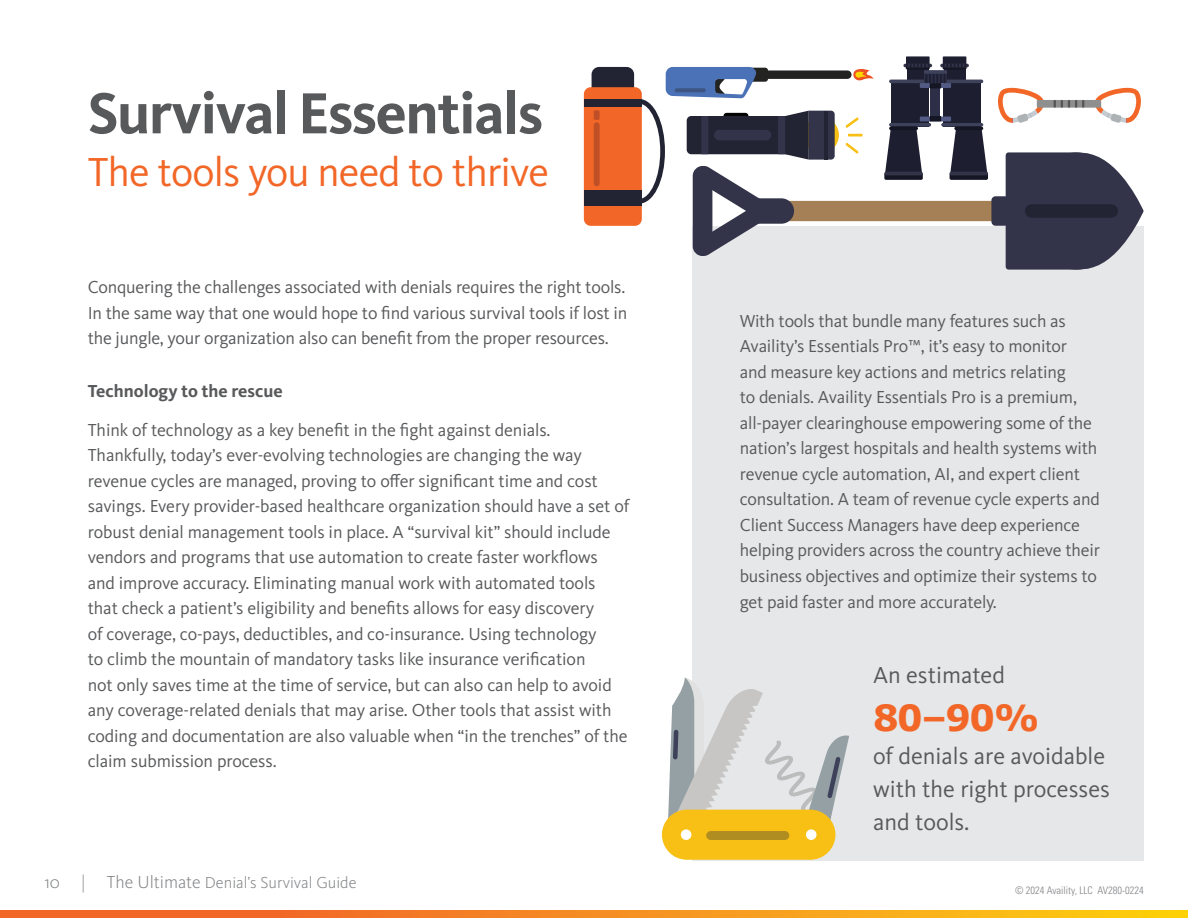
<style>
.page{position:relative;width:1188px;height:918px;background:#fff}
.page>*{position:absolute;margin:0;border:0;box-sizing:border-box;transform-origin:0 0}
.t1{font:700 60px "Kievit OT";letter-spacing:-.025em;color:#58595b}
.t2{font:42px "Kievit OT";letter-spacing:-.02em;color:#f26727}
.t3{font:700 36px "Verdana";color:#f26727}
.t4{font:24px/33px "Kievit OT";color:#58595b}
.t5{font:18px/25.5px "Kievit OT";letter-spacing:-.005em;color:#58595b}
.t6{font:700 18px "Kievit OT";color:#58595b}
.t7{font:300 16.5px "Kievit OT";color:#808285}
.t8{font:300 condensed 10.5px "Univers LT Std";color:#808285}
.s1{font-size:18px}
</style>
<div class="page">
<div style="left:693px;top:226px;width:451px;height:635px;background:#e6e7e8"></div>
<svg style="left:667px;top:678px;width:182px;height:183px"></svg>
<div style="left:706px;top:831px;width:83px;height:9px;background:#af8d21;border-radius:4px"></div>
<div style="left:907px;top:65px;width:22px;height:15px;background:#1d1e30"></div>
<div style="left:892px;top:80px;width:37px;height:47px;background:#1d1e30"></div>
<div style="left:906px;top:56px;width:24px;height:9px;background:#1d1e30"></div>
<svg style="left:889px;top:123px;width:42px;height:4px"></svg>
<hr style="left:889px;top:80px;width:42px;height:3px;background:#3e415a;border-radius:2px">
<svg style="left:884px;top:130px;width:39px;height:50px"></svg>
<hr style="left:889px;top:127px;width:29px;height:3px;background:#151624;border-radius:2px">
<hr style="left:884px;top:172px;width:39px;height:3px;background:#333449;border-radius:2px">
<hr style="left:906px;top:66px;width:24px;height:4px;background:#151624;border-radius:2px">
<hr style="left:903px;top:64px;width:29px;height:3px;background:#333449;border-radius:2px">
<svg style="left:906px;top:64px;width:24px;height:3px"></svg>
<div style="left:944px;top:65px;width:21px;height:15px;background:#1d1e30"></div>
<div style="left:944px;top:80px;width:37px;height:47px;background:#1d1e30"></div>
<div style="left:943px;top:56px;width:23px;height:9px;background:#1d1e30"></div>
<svg style="left:941px;top:123px;width:42px;height:4px"></svg>
<hr style="left:941px;top:80px;width:42px;height:3px;background:#3e415a;border-radius:2px">
<svg style="left:950px;top:127px;width:38px;height:53px;background:#434452"></svg>
<hr style="left:954px;top:127px;width:29px;height:3px;background:#151624;border-radius:2px">
<hr style="left:950px;top:172px;width:38px;height:3px;background:#333449;border-radius:2px">
<hr style="left:943px;top:66px;width:24px;height:4px;background:#151624;border-radius:2px">
<hr style="left:940px;top:64px;width:29px;height:3px;background:#333449;border-radius:2px">
<svg style="left:943px;top:64px;width:23px;height:3px"></svg>
<div style="left:924px;top:71px;width:23px;height:12px;background:#25273d"></div>
<div style="left:930px;top:84px;width:10px;height:36px;background:#2c2f47"></div>
<svg style="left:924px;top:70px;width:23px;height:4px"></svg>
<div style="left:920px;top:83px;width:31px;height:5px;background:#535b85"></div>
<hr style="left:920px;top:117px;width:31px;height:4px;background:#535b85">
<div style="left:930px;top:83px;width:11px;height:5px;background:#151624"></div>
<div style="left:930px;top:116px;width:11px;height:5px;background:#151624"></div>
<svg style="left:926px;top:74px;width:19px;height:9px"></svg>
<div style="left:803px;top:117px;width:36px;height:36px;background:#f8c015;border-radius:50%"></div>
<svg style="left:848px;top:134px;width:15px;height:2px"></svg>
<svg style="left:846px;top:143px;width:12px;height:11px"></svg>
<svg style="left:846px;top:117px;width:13px;height:11px"></svg>
<div style="left:757px;top:201px;width:268px;height:20px;background:#a58056;border-radius:10px"></div>
<svg style="left:1006px;top:152px;width:138px;height:118px"></svg>
<div style="left:991px;top:196px;width:18px;height:30px;background:#333449;border-radius:4px"></div>
<div style="left:1025px;top:204px;width:93px;height:14px;background:#222434;border-radius:7px"></div>
<div style="left:584px;top:87px;width:58px;height:139px;background:#f26727;border-radius:7px"></div>
<div style="left:584px;top:191px;width:58px;height:15px;background:#222434"></div>
<div style="left:584px;top:99px;width:58px;height:8px;background:#222434"></div>
<div style="left:733px;top:70px;width:119px;height:9px;background:#232322;border-radius:4px"></div>
<svg style="left:592px;top:67px;width:243px;height:190px"></svg>
<svg style="left:853px;top:69px;width:21px;height:12px"></svg>
<svg style="left:675px;top:88px;width:31px;height:4px"></svg>
<svg style="left:998px;top:88px;width:46px;height:35px"></svg>
<svg style="left:1095px;top:88px;width:46px;height:35px"></svg>
<div style="left:1037px;top:100px;width:64px;height:8px;background:#8f8f8f"></div>
<svg style="left:1054px;top:100px;width:30px;height:8px"></svg>
<svg style="left:0;top:910px;width:1188px;height:8px;background:#f6901f"></svg>
<h1 class="t1" style="left:88px;top:78px;width:457px">Survival Essentials</h1>
<h2 class="t2" style="left:88px;top:148px;width:463px">The tools you need to thrive</h2>
<p class="t5" style="left:88px;top:275px;width:541px;text-align:justify">Conquering the challenges associated with denials requires the right tools.<br>In the same way that one would hope to find various survival tools if lost in the jungle, your organization also can benefit from the proper resources.</p>
<p class="t6" style="left:88px;top:380px;width:197px">Technology to the rescue</p>
<p class="t5" style="left:88px;top:417px;width:543px">Think of technology as a key benefit in the fight against denials.<br>Thankfully, today’s ever-evolving technologies are changing the way revenue cycles are managed, proving to offer significant time and cost savings. Every provider-based healthcare organization should have a set of robust denial management tools in place. A “survival kit” should include vendors and programs that use automation to create faster workflows and improve accuracy. Eliminating manual work with automated tools that check a patient’s eligibility and benefits allows for easy discovery<br>of coverage, co-pays, deductibles, and co-insurance. Using technology<br>to climb the mountain of mandatory tasks like insurance verification<br>not only saves time at the time of service, but can also can help to avoid any coverage-related denials that may arise. Other tools that assist with coding and documentation are also valuable when “in the trenches” of the claim submission process.</p>
<p class="t5" style="left:740px;top:308px;width:362px">With tools that bundle many features such as Availity’s Essentials Pro™, it’s easy to monitor<br>and measure key actions and metrics relating<br>to denials. Availity Essentials Pro is a premium, all-payer clearinghouse empowering some of the nation’s largest hospitals and health systems with revenue cycle automation, AI, and expert client consultation. A team of revenue cycle experts and Client Success Managers have deep experience helping providers across the country achieve their business objectives and optimize their systems to get paid faster and more accurately.</p>
<h3 class="t4" style="left:873px;top:659px;width:133px">An estimated</h3>
<h3 class="t3" style="left:873px;top:694px;width:168px">80–90%</h3>
<h3 class="t4" style="left:873px;top:740px;width:238px">of denials are avoidable with the right processes and tools.</h3>
<p class="t7" style="left:44px;top:874px;width:314px"><span class="s1">10 | The Ultimate</span> Denial’s Survival Guide</p>
<p class="t8" style="left:1015px;top:884px;width:130px">© 2024 Availity, LLC AV280-0224</p>
</div>
